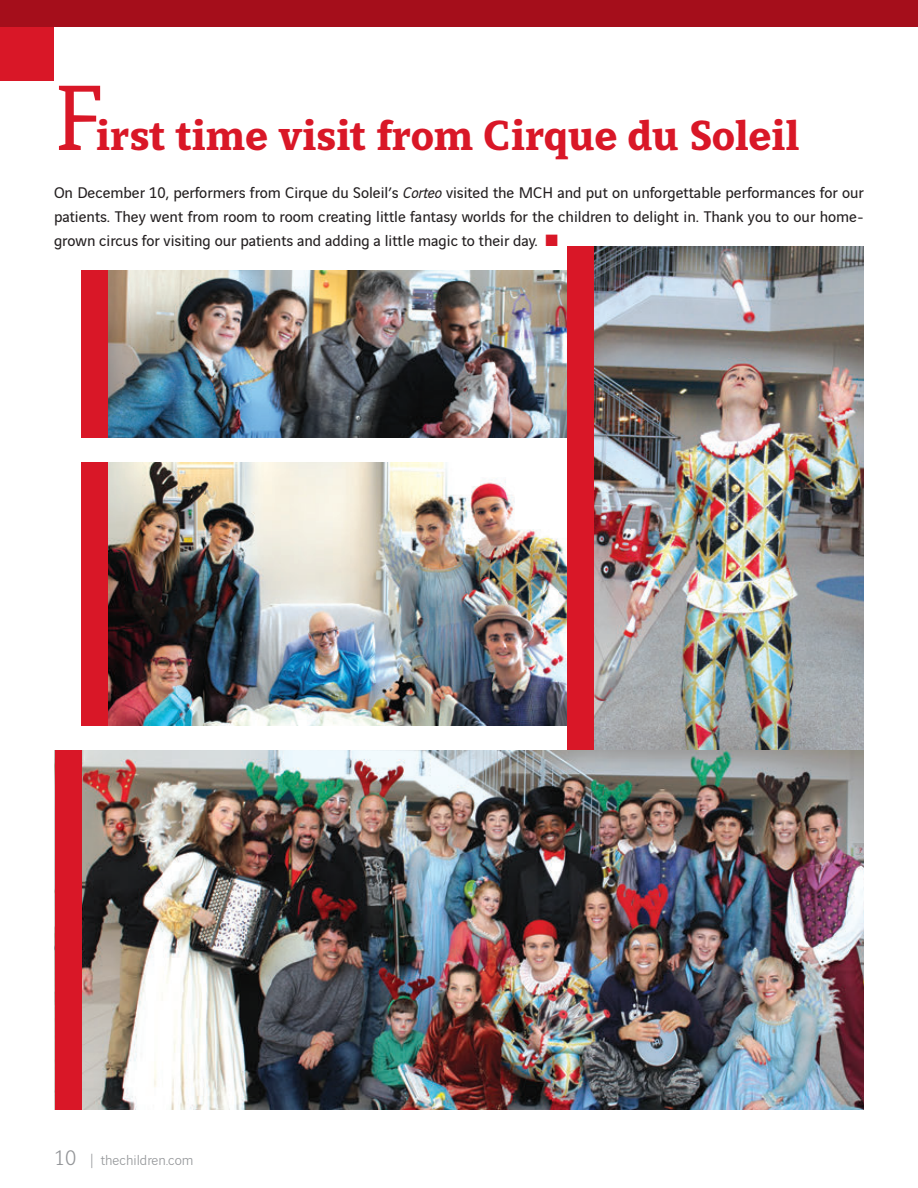
<style>
.page{position:relative;width:918px;height:1188px;background:#fff}
.page>*{position:absolute;margin:0;border:0;box-sizing:border-box;transform-origin:0 0}
.t1{font:700 45px "Vinci Serif";color:#d91727}
.t2{font:16.5px/24px "Vinci Sans";color:#231f20;text-align:justify}
.t3{font:300 15px "Vinci Sans";color:#939598}
.s1{font-weight:400;font-size:99px}
.s2{font-style:italic}
.s3{color:#d91727}
.s4{font-family:"Vinci Serif";font-size:22.5px}
</style>
<div class="page">
<div style="left:0;top:0;width:918px;height:27px;background:#a50e1b"></div>
<div style="left:0;top:27px;width:54px;height:54px;background:#d91727"></div>
<img style="left:108px;top:462px;width:459px;height:264px">
<div style="left:81px;top:462px;width:27px;height:264px;background:#d91727"></div>
<img style="left:108px;top:270px;width:459px;height:168px">
<div style="left:81px;top:270px;width:27px;height:168px;background:#d91727"></div>
<img style="left:594px;top:246px;width:270px;height:504px">
<div style="left:567px;top:246px;width:27px;height:528px;background:#d91727"></div>
<img style="left:54px;top:750px;width:810px;height:360px">
<div style="left:55px;top:750px;width:27px;height:360px;background:#d91727"></div>
<h1 class="t1" style="left:54px;top:102px;width:747px"><span class="s1">F</span>irst time visit from Cirque du Soleil</h1>
<p class="t2" style="left:54px;top:179px;width:811px">On December 10, performers from Cirque du Soleil’s <span class="s2">Corteo</span> visited the MCH and put on unforgettable performances for our patients. They went from room to room creating little fantasy worlds for the children to delight in. Thank you to our home&shy;grown circus for visiting our patients and adding a little magic to their day. <span class="s3">■</span></p>
<p class="t3" style="left:54px;top:1149px;width:141px"><span class="s4">10</span> | thechildren.com</p>
</div>
